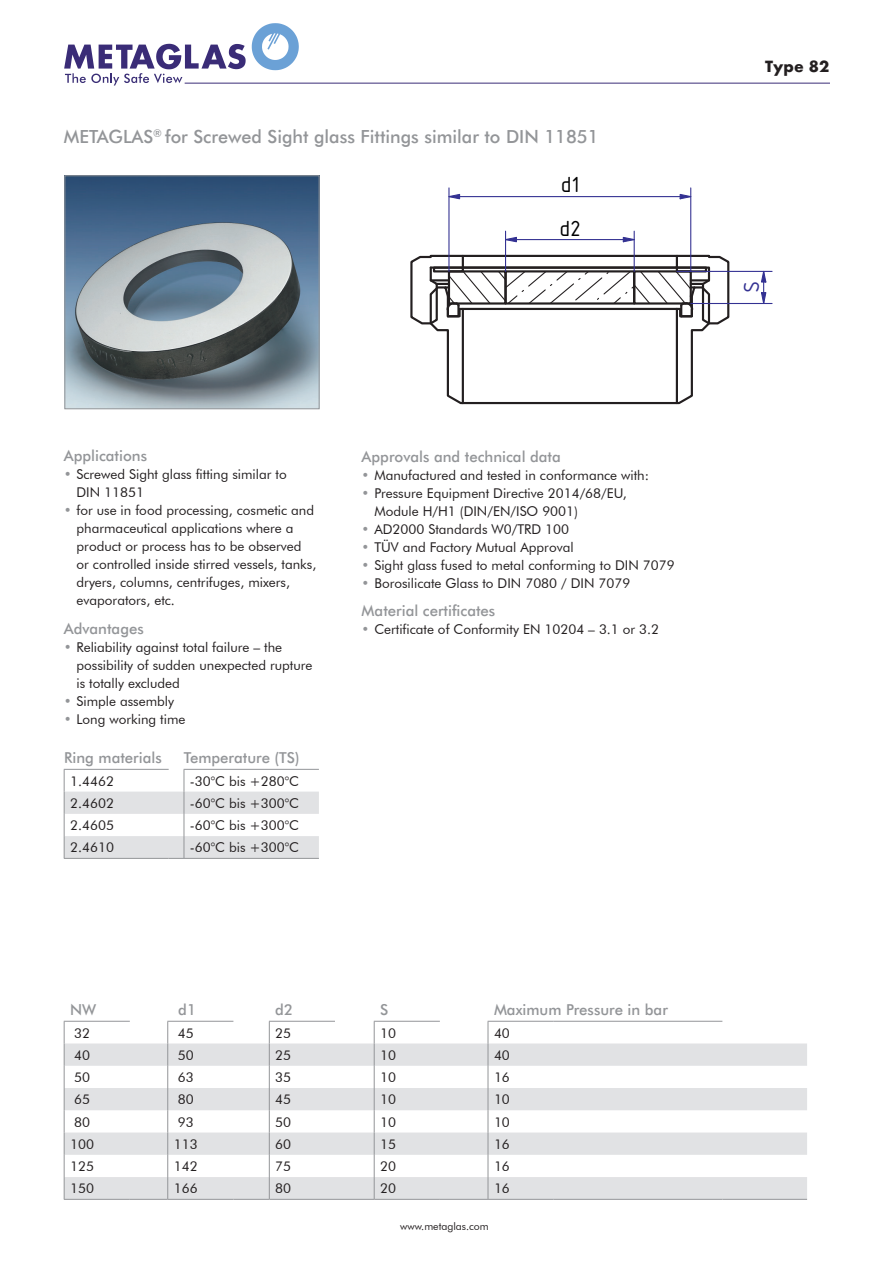
<style>
.page{position:relative;width:893px;height:1263px;background:#fff}
.page>*{position:absolute;margin:0;border:0;box-sizing:border-box;transform-origin:0 0}
.t1{font:23.7px/43.2px "ISOCPEUR";color:#000}
.t2{font:23.7px "ISOCPEUR";color:#333192}
.t3{font:500 18px "Futura BT";color:#939598}
.t4{font:500 15px "Futura BT";color:#939598}
.t5{font:700 15px "Futura";color:#231f20}
.t6{font:13.5px/18px "Futura BT";color:#231f20}
.t7{font:10.5px "Futura BT";color:#231f20}
.t8{font:9px "Arial";letter-spacing:-.005em;color:#000}
.s1{color:#939598}
</style>
<div class="page">
<svg style="left:252px;top:23px;width:47px;height:47px"></svg>
<hr style="left:185px;top:83px;width:644px;height:1px;background:#3a2c77">
<svg style="left:64px;top:44px;width:182px;height:42px"></svg>
<img style="left:66px;top:177px;width:251px;height:230px">
<div style="left:64px;top:175px;width:255px;height:234px;border:1px solid #939598"></div>
<svg style="left:410px;top:254px;width:320px;height:151px"></svg>
<hr style="left:463px;top:308px;width:214px;height:2px;background:#231f20">
<hr style="left:463px;top:402px;width:214px;height:2px;background:#231f20">
<div style="left:448px;top:270px;width:59px;height:35px;border:2px solid #231f20"></div>
<div style="left:633px;top:270px;width:59px;height:35px;border:2px solid #231f20"></div>
<div style="left:504px;top:270px;width:131px;height:35px;border:2px solid #231f20"></div>
<svg style="left:449px;top:193px;width:12px;height:7px"></svg>
<svg style="left:679px;top:193px;width:13px;height:7px"></svg>
<hr style="left:460px;top:196px;width:220px;height:1px;background:#333192">
<hr style="left:448px;top:188px;width:1px;height:83px;background:#333192">
<hr style="left:690px;top:188px;width:1px;height:83px;background:#333192">
<svg style="left:506px;top:236px;width:12px;height:7px"></svg>
<svg style="left:622px;top:236px;width:12px;height:7px"></svg>
<hr style="left:516px;top:239px;width:107px;height:1px;background:#333192">
<hr style="left:634px;top:231px;width:1px;height:40px;background:#333192">
<hr style="left:505px;top:231px;width:1px;height:40px;background:#333192">
<svg style="left:760px;top:270px;width:7px;height:33px"></svg>
<hr style="left:691px;top:303px;width:81px;height:1px;background:#333192">
<hr style="left:677px;top:271px;width:95px;height:1px;background:#333192">
<svg style="left:65px;top:1043px;width:742px;height:156px;fill:#e1e2e4"></svg>
<svg style="left:269px;top:1022px;width:1px;height:177px"></svg>
<svg style="left:374px;top:1022px;width:1px;height:177px"></svg>
<svg style="left:488px;top:1022px;width:1px;height:177px"></svg>
<hr style="left:130px;top:1199px;width:38px;height:1px;background:#939598">
<hr style="left:168px;top:1199px;width:65px;height:1px;background:#939598">
<hr style="left:233px;top:1199px;width:36px;height:1px;background:#939598">
<hr style="left:269px;top:1199px;width:66px;height:1px;background:#939598">
<hr style="left:335px;top:1199px;width:39px;height:1px;background:#939598">
<hr style="left:374px;top:1199px;width:66px;height:1px;background:#939598">
<hr style="left:440px;top:1199px;width:48px;height:1px;background:#939598">
<hr style="left:488px;top:1199px;width:66px;height:1px;background:#939598">
<hr style="left:554px;top:1199px;width:168px;height:1px;background:#939598">
<hr style="left:722px;top:1199px;width:85px;height:1px;background:#939598">
<svg style="left:64px;top:1022px;width:1px;height:177px"></svg>
<hr style="left:64px;top:1199px;width:66px;height:1px;background:#939598">
<hr style="left:64px;top:1021px;width:66px;height:1px;background:#939598">
<hr style="left:269px;top:1021px;width:66px;height:1px;background:#939598">
<svg style="left:167px;top:1022px;width:1px;height:177px"></svg>
<hr style="left:167px;top:1021px;width:66px;height:1px;background:#939598">
<hr style="left:374px;top:1021px;width:66px;height:1px;background:#939598">
<hr style="left:488px;top:1021px;width:66px;height:1px;background:#939598">
<hr style="left:554px;top:1021px;width:168px;height:1px;background:#939598">
<hr style="left:184px;top:769px;width:135px;height:1px;background:#939598">
<svg style="left:64px;top:770px;width:255px;height:89px"></svg>
<hr style="left:64px;top:769px;width:105px;height:1px;background:#939598">
<h2 class="t3" style="left:64px;top:126px;width:536px">METAGLAS<sup>®</sup> for Screwed Sight glass Fittings similar to DIN 11851</h2>
<h1 class="t1" style="left:559px;top:162px;width:23px">d1 d2</h1>
<p class="t4" style="left:64px;top:447px;width:85px">Applications</p>
<p class="t6" style="left:77px;top:466px;width:212px;text-indent:-13px"><span class="s1">•</span> Screwed Sight glass fitting similar to<br>DIN 11851</p>
<p class="t6" style="left:77px;top:502px;width:241px;text-indent:-13px"><span class="s1">•</span> for use in food processing, cosmetic and pharmaceutical applications where a product or process has to be observed or controlled inside stirred vessels, tanks, dryers, columns, centrifuges, mixers, evaporators, etc.</p>
<p class="t4" style="left:64px;top:619px;width:82px">Advantages</p>
<p class="t6" style="left:77px;top:638px;width:237px;text-indent:-13px"><span class="s1">•</span> Reliability against total failure – the possibility of sudden unexpected rupture is totally excluded</p>
<p class="t6" style="left:64px;top:692px;width:112px"><span class="s1">•</span> Simple assembly</p>
<p class="t6" style="left:64px;top:710px;width:123px"><span class="s1">•</span> Long working time</p>
<p class="t4" style="left:64px;top:749px;width:99px">Ring materials</p>
<p class="t4" style="left:184px;top:749px;width:117px">Temperature (TS)</p>
<p class="t6" style="left:70px;top:772px;width:45px">1.4462</p>
<p class="t6" style="left:190px;top:772px;width:110px">-30°C bis +280°C</p>
<p class="t6" style="left:70px;top:794px;width:45px">2.4602</p>
<p class="t6" style="left:190px;top:794px;width:110px">-60°C bis +300°C</p>
<p class="t6" style="left:70px;top:816px;width:45px">2.4605</p>
<p class="t6" style="left:190px;top:816px;width:110px">-60°C bis +300°C</p>
<p class="t6" style="left:70px;top:838px;width:45px">2.4610</p>
<p class="t6" style="left:190px;top:838px;width:110px">-60°C bis +300°C</p>
<p class="t4" style="left:362px;top:448px;width:201px">Approvals and technical data</p>
<p class="t6" style="left:362px;top:466px;width:289px"><span class="s1">•</span> Manufactured and tested in conformance with:</p>
<p class="t6" style="left:374px;top:484px;width:254px;text-indent:-13px"><span class="s1">•</span> Pressure Equipment Directive 2014/68/EU,<br>Module H/H1 (DIN/EN/ISO 9001)</p>
<p class="t6" style="left:362px;top:520px;width:209px"><span class="s1">•</span> AD2000 Standards W0/TRD 100</p>
<p class="t6" style="left:362px;top:538px;width:214px"><span class="s1">•</span> TÜV and Factory Mutual Approval</p>
<p class="t6" style="left:362px;top:556px;width:314px"><span class="s1">•</span> Sight glass fused to metal conforming to DIN 7079</p>
<p class="t6" style="left:362px;top:574px;width:270px"><span class="s1">•</span> Borosilicate Glass to DIN 7080 / DIN 7079</p>
<p class="t4" style="left:362px;top:602px;width:135px">Material certificates</p>
<p class="t6" style="left:362px;top:620px;width:299px"><span class="s1">•</span> Certificate of Conformity EN 10204 – 3.1 or 3.2</p>
<p class="t4" style="left:70px;top:1001px;width:28px">NW</p>
<p class="t4" style="left:178px;top:1001px;width:19px">d1</p>
<p class="t4" style="left:275px;top:1001px;width:19px">d2</p>
<p class="t4" style="left:380px;top:1001px;width:10px">S</p>
<p class="t4" style="left:494px;top:1001px;width:175px">Maximum Pressure in bar</p>
<p class="t6" style="left:74px;top:1023px;width:17px">32</p>
<p class="t6" style="left:178px;top:1023px;width:17px">45</p>
<p class="t6" style="left:275px;top:1023px;width:17px">25</p>
<p class="t6" style="left:380px;top:1023px;width:17px">10</p>
<p class="t6" style="left:494px;top:1023px;width:17px">40</p>
<p class="t6" style="left:74px;top:1046px;width:17px">40</p>
<p class="t6" style="left:178px;top:1046px;width:17px">50</p>
<p class="t6" style="left:275px;top:1046px;width:17px">25</p>
<p class="t6" style="left:380px;top:1046px;width:17px">10</p>
<p class="t6" style="left:494px;top:1046px;width:17px">40</p>
<p class="t6" style="left:74px;top:1068px;width:17px">50</p>
<p class="t6" style="left:178px;top:1068px;width:17px">63</p>
<p class="t6" style="left:275px;top:1068px;width:17px">35</p>
<p class="t6" style="left:380px;top:1068px;width:17px">10</p>
<p class="t6" style="left:494px;top:1068px;width:17px">16</p>
<p class="t6" style="left:74px;top:1090px;width:17px">65</p>
<p class="t6" style="left:178px;top:1090px;width:17px">80</p>
<p class="t6" style="left:275px;top:1090px;width:17px">45</p>
<p class="t6" style="left:380px;top:1090px;width:17px">10</p>
<p class="t6" style="left:494px;top:1090px;width:17px">10</p>
<p class="t6" style="left:74px;top:1113px;width:17px">80</p>
<p class="t6" style="left:178px;top:1113px;width:17px">93</p>
<p class="t6" style="left:275px;top:1113px;width:17px">50</p>
<p class="t6" style="left:380px;top:1113px;width:17px">10</p>
<p class="t6" style="left:494px;top:1113px;width:17px">10</p>
<p class="t6" style="left:70px;top:1135px;width:25px">100</p>
<p class="t6" style="left:174px;top:1135px;width:25px">113</p>
<p class="t6" style="left:275px;top:1135px;width:17px">60</p>
<p class="t6" style="left:380px;top:1135px;width:17px">15</p>
<p class="t6" style="left:494px;top:1135px;width:17px">16</p>
<p class="t6" style="left:70px;top:1157px;width:25px">125</p>
<p class="t6" style="left:174px;top:1157px;width:25px">142</p>
<p class="t6" style="left:275px;top:1157px;width:17px">75</p>
<p class="t6" style="left:380px;top:1157px;width:17px">20</p>
<p class="t6" style="left:494px;top:1157px;width:17px">16</p>
<p class="t6" style="left:70px;top:1179px;width:25px">150</p>
<p class="t6" style="left:174px;top:1179px;width:25px">166</p>
<p class="t6" style="left:275px;top:1179px;width:17px">80</p>
<p class="t6" style="left:380px;top:1179px;width:17px">20</p>
<p class="t6" style="left:494px;top:1179px;width:17px">16</p>
<p class="t8" style="left:382px;top:1047px;width:27px">Status</p>
<p class="t7" style="left:400px;top:1219px;width:90px">www.metaglas.com</p>
<p class="t5" style="left:765px;top:55px;width:66px">Type 82</p>
<h1 class="t2" style="left:736px;top:293px;width:14px;rotate:-90deg">S</h1>
</div>
